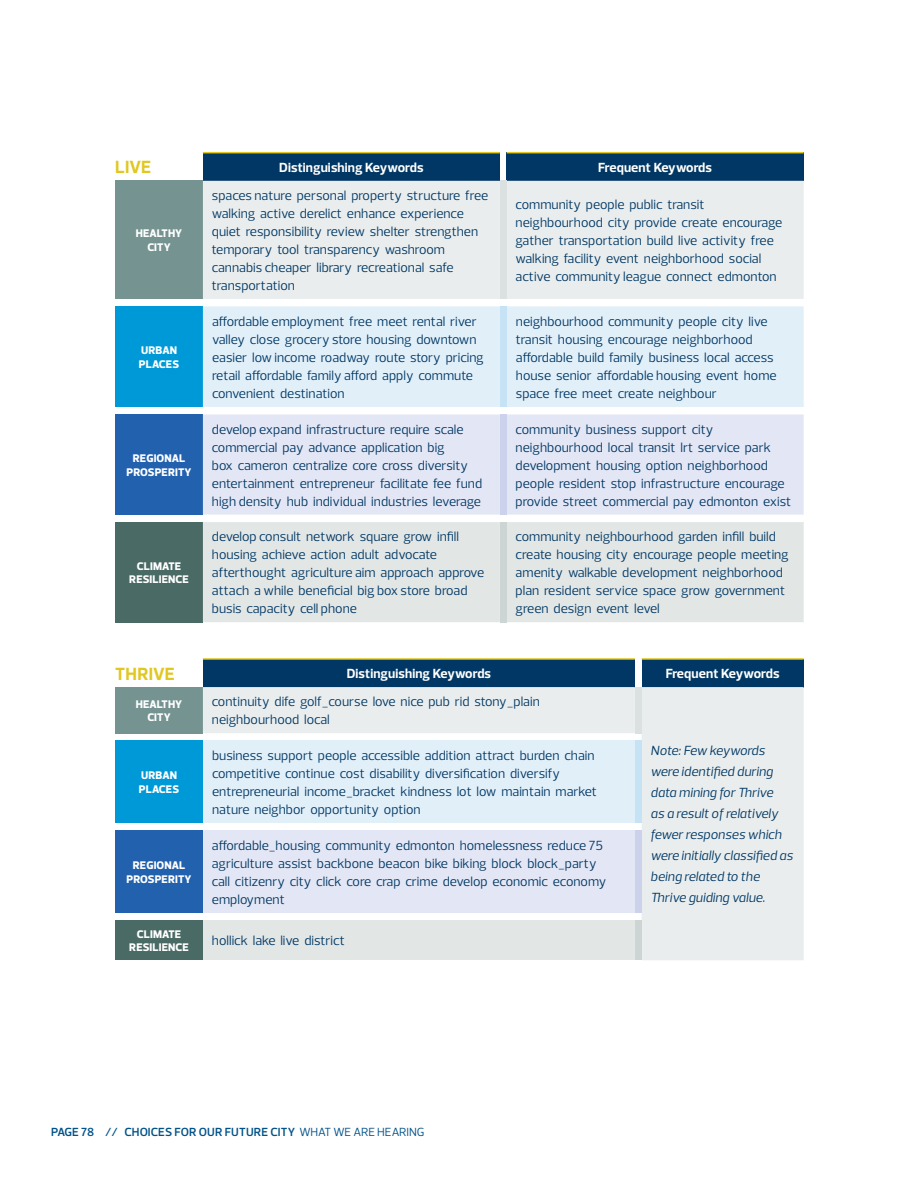
<style>
.page{position:relative;width:918px;height:1188px;background:#fff}
.page>*{position:absolute;margin:0;border:0;box-sizing:border-box;transform-origin:0 0}
.t1{font:700 18px "Prelo";letter-spacing:.005em;color:#e1c721}
.t2{font:13.5px/18px "Prelo";color:#003764}
.t3{font:italic 13.5px/21px "Prelo";color:#003764}
.t4{font:700 13.5px "Prelo";letter-spacing:.01em;color:#fff}
.t5{font:600 12px "Prelo";color:#005289}
.t6{font:800 11.25px/13.5px "Prelo";letter-spacing:.015em;color:#fff;text-align:center}
.s1{font-weight:400}
</style>
<div class="page">
<div style="left:203px;top:153px;width:297px;height:28px;background:#003764"></div>
<div style="left:507px;top:153px;width:297px;height:28px;background:#003764"></div>
<div style="left:115px;top:181px;width:88px;height:118px;background:#749391"></div>
<div style="left:203px;top:181px;width:601px;height:118px;background:#e9eded"></div>
<div style="left:500px;top:181px;width:7px;height:118px;background:#dae1e0"></div>
<div style="left:115px;top:306px;width:88px;height:101px;background:#0099d8"></div>
<div style="left:203px;top:306px;width:601px;height:101px;background:#e1eff9"></div>
<div style="left:500px;top:306px;width:7px;height:101px;background:#c6e2f5"></div>
<div style="left:115px;top:414px;width:88px;height:101px;background:#2261ae"></div>
<div style="left:203px;top:414px;width:601px;height:101px;background:#e3e6f4"></div>
<div style="left:500px;top:414px;width:7px;height:101px;background:#ccd2eb"></div>
<div style="left:115px;top:522px;width:88px;height:100px;background:#496a65"></div>
<div style="left:203px;top:522px;width:601px;height:100px;background:#e2e6e5"></div>
<div style="left:500px;top:522px;width:7px;height:100px;background:#cdd5d4"></div>
<hr style="left:203px;top:152px;width:297px;height:1px;background:#e1c721">
<hr style="left:507px;top:152px;width:297px;height:1px;background:#e1c721">
<div style="left:203px;top:659px;width:432px;height:28px;background:#003764"></div>
<div style="left:642px;top:659px;width:162px;height:28px;background:#003764"></div>
<div style="left:115px;top:687px;width:88px;height:46px;background:#749391"></div>
<svg style="left:203px;top:687px;width:601px;height:273px;fill:#e9eded"></svg>
<div style="left:635px;top:687px;width:7px;height:46px;background:#dae1e0"></div>
<div style="left:115px;top:741px;width:88px;height:82px;background:#0099d8"></div>
<div style="left:203px;top:741px;width:432px;height:82px;background:#e1eff9"></div>
<div style="left:635px;top:741px;width:7px;height:82px;background:#c6e2f5"></div>
<div style="left:115px;top:831px;width:88px;height:82px;background:#2261ae"></div>
<div style="left:203px;top:831px;width:432px;height:82px;background:#e3e6f4"></div>
<div style="left:635px;top:831px;width:7px;height:82px;background:#ccd2eb"></div>
<div style="left:115px;top:920px;width:88px;height:40px;background:#496a65"></div>
<div style="left:203px;top:920px;width:432px;height:40px;background:#e2e6e5"></div>
<div style="left:635px;top:920px;width:7px;height:40px;background:#cdd5d4"></div>
<hr style="left:203px;top:658px;width:432px;height:2px;background:#e1c721">
<hr style="left:642px;top:658px;width:162px;height:2px;background:#e1c721">
<h1 class="t1" style="left:115px;top:156px;width:38px">LIVE</h1>
<p class="t4" style="left:279px;top:159px;width:146px">Distinguishing Keywords</p>
<p class="t4" style="left:598px;top:159px;width:115px">Frequent Keywords</p>
<p class="t6" style="left:136px;top:227px;width:48px">HEALTHY<br>CITY</p>
<p class="t6" style="left:139px;top:344px;width:42px;text-align:left">URBAN<br>PLACES</p>
<p class="t6" style="left:127px;top:452px;width:67px">REGIONAL<br>PROSPERITY</p>
<p class="t6" style="left:129px;top:559px;width:61px">CLIMATE<br>RESILIENCE</p>
<p class="t2" style="left:212px;top:186px;width:278px">spaces nature personal property structure free walking active derelict enhance experience quiet responsibility review shelter strengthen temporary tool transparency washroom cannabis cheaper library recreational safe transportation</p>
<p class="t2" style="left:516px;top:195px;width:268px">community people public transit neighbourhood city provide create encourage gather transportation build live activity free walking facility event neighborhood social active community league connect edmonton</p>
<p class="t2" style="left:212px;top:312px;width:273px">affordable employment free meet rental river valley close grocery store housing downtown easier low income roadway route story pricing retail affordable family afford apply commute convenient destination</p>
<p class="t2" style="left:516px;top:312px;width:262px">neighbourhood community people city live transit housing encourage neighborhood affordable build family business local access house senior affordable housing event home space free meet create neighbour</p>
<p class="t2" style="left:212px;top:420px;width:272px">develop expand infrastructure require scale commercial pay advance application big<br>box cameron centralize core cross diversity entertainment entrepreneur facilitate fee fund high density hub individual industries leverage</p>
<p class="t2" style="left:516px;top:420px;width:277px">community business support city neighbourhood local transit lrt service park development housing option neighborhood people resident stop infrastructure encourage provide street commercial pay edmonton exist</p>
<p class="t2" style="left:212px;top:528px;width:274px">develop consult network square grow infill housing achieve action adult advocate afterthought agriculture aim approach approve attach a while beneficial big box store broad busis capacity cell phone</p>
<p class="t2" style="left:516px;top:528px;width:274px">community neighbourhood garden infill build create housing city encourage people meeting amenity walkable development neighborhood plan resident service space grow government green design event level</p>
<h1 class="t1" style="left:115px;top:663px;width:61px">THRIVE</h1>
<p class="t4" style="left:347px;top:665px;width:146px">Distinguishing Keywords</p>
<p class="t4" style="left:666px;top:665px;width:115px">Frequent Keywords</p>
<p class="t6" style="left:136px;top:697px;width:48px">HEALTHY<br>CITY</p>
<p class="t2" style="left:212px;top:693px;width:329px">continuity dife golf_course love nice pub rid stony_plain neighbourhood local</p>
<p class="t3" style="left:651px;top:740px;width:144px">Note: Few keywords were identified during data mining for Thrive<br>as a result of relatively fewer responses which were initially classified as being related to the<br>Thrive guiding value.</p>
<p class="t2" style="left:212px;top:747px;width:386px">business support people accessible addition attract burden chain competitive continue cost disability diversification diversify entrepreneurial income_bracket kindness lot low maintain market nature neighbor opportunity option</p>
<p class="t6" style="left:139px;top:769px;width:42px;text-align:left">URBAN<br>PLACES</p>
<p class="t2" style="left:212px;top:836px;width:396px">affordable_housing community edmonton homelessness reduce 75 agriculture assist backbone beacon bike biking block block_party call citizenry city click core crap crime develop economic economy employment</p>
<p class="t6" style="left:127px;top:859px;width:67px">REGIONAL<br>PROSPERITY</p>
<p class="t6" style="left:129px;top:927px;width:61px">CLIMATE<br>RESILIENCE</p>
<p class="t2" style="left:212px;top:932px;width:134px">hollick lake live district</p>
<p class="t5" style="left:51px;top:1124px;width:375px">PAGE 78 // CHOICES FOR OUR FUTURE CITY <span class="s1">WHAT WE ARE HEARING</span></p>
</div>
